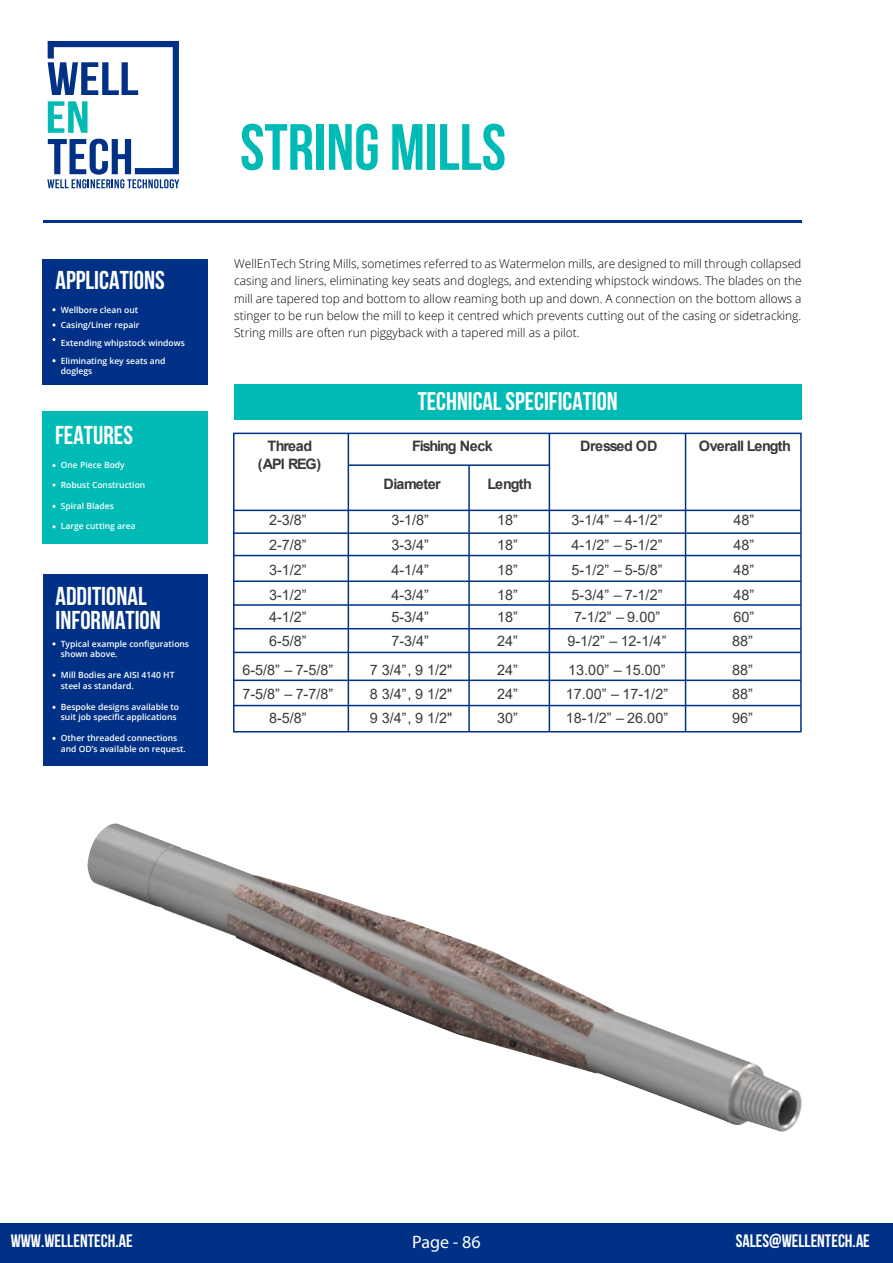
<style>
.page{position:relative;width:893px;height:1263px;background:#fff}
.page>*{position:absolute;margin:0;border:0;box-sizing:border-box;transform-origin:0 0}
.t1{font:700 65.25px "Bebas Neue";color:#00bbb5}
.t2{font:700 25.8px/24px "Bebas Neue";color:#fff}
.t3{font:700 25.5px "Bebas Neue";color:#fff}
.t4{font:700 18px "Bebas Neue";color:#fff}
.t5{font:18px "Myriad Pro";color:#fff}
.t6{font:14.4px "Arial";color:#3b3838}
.t7{font:700 14.4px/17.5px "Arial";letter-spacing:-.05em;color:#3b3838;text-align:center}
.t8{font:700 14.4px "Arial";letter-spacing:-.025em;color:#3b3838}
.t9{font:700 14.4px "Arial";letter-spacing:-.07em;color:#3b3838}
.t10{font:300 12px/17.1px "Open Sans";color:#000;text-align:justify}
.t11{font:600 8.55px/10.5px "Open Sans";color:#fff}
</style>
<div class="page">
<div style="left:43px;top:574px;width:165px;height:191px;background:#003186"></div>
<hr style="left:43px;top:220px;width:758px;height:3px;background:#003186">
<div style="left:43px;top:259px;width:165px;height:125px;background:#003186"></div>
<div style="left:43px;top:411px;width:165px;height:133px;background:#00bbb5"></div>
<div style="left:0;top:1224px;width:893px;height:39px;background:#003186"></div>
<svg style="left:52px;top:308px;width:4px;height:3px"></svg>
<svg style="left:52px;top:338px;width:4px;height:3px"></svg>
<svg style="left:52px;top:359px;width:4px;height:3px"></svg>
<svg style="left:52px;top:464px;width:4px;height:3px"></svg>
<svg style="left:52px;top:483px;width:4px;height:4px"></svg>
<svg style="left:52px;top:505px;width:4px;height:3px"></svg>
<svg style="left:52px;top:674px;width:4px;height:3px"></svg>
<svg style="left:52px;top:706px;width:4px;height:3px"></svg>
<svg style="left:52px;top:737px;width:4px;height:3px"></svg>
<div style="left:234px;top:384px;width:567px;height:36px;background:#00bbb5"></div>
<hr style="left:234px;top:510px;width:567px;height:1px;background:#003186">
<hr style="left:234px;top:532px;width:567px;height:2px;background:#003186">
<hr style="left:234px;top:555px;width:567px;height:1px;background:#003186">
<hr style="left:234px;top:580px;width:567px;height:2px;background:#003186">
<hr style="left:234px;top:604px;width:567px;height:2px;background:#003186">
<hr style="left:234px;top:628px;width:567px;height:1px;background:#003186">
<hr style="left:234px;top:652px;width:567px;height:1px;background:#003186">
<hr style="left:234px;top:679px;width:567px;height:2px;background:#003186">
<hr style="left:234px;top:705px;width:567px;height:1px;background:#003186">
<hr style="left:348px;top:464px;width:201px;height:2px;background:#003186">
<div style="left:233px;top:433px;width:569px;height:299px;border:2px solid #003186"></div>
<hr style="left:348px;top:433px;width:1px;height:299px;background:#003186">
<hr style="left:468px;top:465px;width:2px;height:267px;background:#003186">
<hr style="left:549px;top:433px;width:1px;height:299px;background:#003186">
<hr style="left:685px;top:433px;width:1px;height:299px;background:#003186">
<img style="left:87px;top:823px;width:715px;height:309px">
<svg style="left:47px;top:41px;width:132px;height:147px"></svg>
<h2 class="t2" style="left:56px;top:268px;width:111px">APPLICATIONS</h2>
<p class="t11" style="left:61px;top:302px;width:80px;line-height:15px">Wellbore clean out<br>Casing/Liner repair</p>
<p class="t11" style="left:61px;top:333px;width:126px;line-height:18px">Extending whipstock windows<br>Eliminating key seats and</p>
<p class="t11" style="left:61px;top:365px;width:33px">doglegs</p>
<h2 class="t2" style="left:55px;top:423px;width:79px">FEATURES</h2>
<p class="t11" style="left:61px;top:459px;width:66px">One Piece Body</p>
<p class="t11" style="left:61px;top:480px;width:86px">Robust Construction</p>
<p class="t11" style="left:61px;top:500px;width:55px">Spiral Blades</p>
<p class="t11" style="left:61px;top:521px;width:76px">Large cutting area</p>
<h2 class="t2" style="left:56px;top:584px;width:107px">ADDITIONAL<br>INFORMATION</h2>
<p class="t11" style="left:61px;top:638px;width:130px">Typical example configurations shown above.</p>
<p class="t11" style="left:61px;top:670px;width:115px">Mill Bodies are AISI 4140 HT steel as standard.</p>
<p class="t11" style="left:61px;top:701px;width:120px">Bespoke designs available to suit job specific applications</p>
<p class="t11" style="left:61px;top:733px;width:127px">Other threaded connections and OD’s available on request.</p>
<h1 class="t1" style="left:240px;top:111px;width:267px">STRING MILLS</h1>
<p class="t10" style="left:234px;top:255px;width:569px">WellEnTech String Mills, sometimes referred to as Watermelon mills, are designed to mill through collapsed casing and liners, eliminating key seats and doglegs, and extending whipstock windows. The blades on the mill are tapered top and bottom to allow reaming both up and down. A connection on the bottom allows a stinger to be run below the mill to keep it centred which prevents cutting out of the casing or sidetracking.<br>String mills are often run piggyback with a tapered mill as a pilot.</p>
<h3 class="t3" style="left:418px;top:387px;width:201px">TECHNICAL SPECIFICATION</h3>
<p class="t7" style="left:258px;top:437px;width:65px">Thread (API REG)</p>
<p class="t9" style="left:412px;top:436px;width:82px">Fishing Neck</p>
<p class="t8" style="left:580px;top:436px;width:79px">Dressed OD</p>
<p class="t7" style="left:699px;top:437px;width:93px">Overall Length</p>
<p class="t8" style="left:383px;top:474px;width:59px">Diameter</p>
<p class="t7" style="left:488px;top:475px;width:46px">Length</p>
<p class="t6" style="left:269px;top:510px;width:39px">2-3/8”</p>
<p class="t6" style="left:391px;top:510px;width:39px">3-1/8”</p>
<p class="t6" style="left:497px;top:510px;width:22px">18”</p>
<p class="t6" style="left:572px;top:510px;width:92px">3-1/4” – 4-1/2”</p>
<p class="t6" style="left:733px;top:510px;width:22px">48”</p>
<p class="t6" style="left:269px;top:535px;width:39px">2-7/8”</p>
<p class="t6" style="left:391px;top:535px;width:39px">3-3/4”</p>
<p class="t6" style="left:497px;top:535px;width:22px">18”</p>
<p class="t6" style="left:572px;top:535px;width:92px">4-1/2” – 5-1/2”</p>
<p class="t6" style="left:733px;top:535px;width:22px">48”</p>
<p class="t6" style="left:269px;top:560px;width:39px">3-1/2”</p>
<p class="t6" style="left:391px;top:560px;width:39px">4-1/4”</p>
<p class="t6" style="left:497px;top:560px;width:22px">18”</p>
<p class="t6" style="left:572px;top:560px;width:92px">5-1/2” – 5-5/8”</p>
<p class="t6" style="left:733px;top:560px;width:22px">48”</p>
<p class="t6" style="left:269px;top:585px;width:39px">3-1/2”</p>
<p class="t6" style="left:391px;top:585px;width:39px">4-3/4”</p>
<p class="t6" style="left:497px;top:585px;width:22px">18”</p>
<p class="t6" style="left:572px;top:585px;width:92px">5-3/4” – 7-1/2”</p>
<p class="t6" style="left:733px;top:585px;width:22px">48”</p>
<p class="t6" style="left:269px;top:607px;width:39px">4-1/2”</p>
<p class="t6" style="left:391px;top:607px;width:39px">5-3/4”</p>
<p class="t6" style="left:497px;top:607px;width:22px">18”</p>
<p class="t6" style="left:574px;top:607px;width:88px">7-1/2” – 9.00”</p>
<p class="t6" style="left:733px;top:607px;width:22px">60”</p>
<p class="t6" style="left:269px;top:631px;width:39px">6-5/8”</p>
<p class="t6" style="left:391px;top:631px;width:39px">7-3/4”</p>
<p class="t6" style="left:497px;top:631px;width:22px">24”</p>
<p class="t6" style="left:567px;top:631px;width:101px">9-1/2” – 12-1/4”</p>
<p class="t6" style="left:732px;top:631px;width:22px">88”</p>
<p class="t6" style="left:242px;top:660px;width:92px">6-5/8” – 7-5/8”</p>
<p class="t6" style="left:370px;top:660px;width:84px">7 3/4”, 9 1/2"</p>
<p class="t6" style="left:497px;top:660px;width:22px">24”</p>
<p class="t6" style="left:568px;top:660px;width:99px">13.00” – 15.00”</p>
<p class="t6" style="left:732px;top:660px;width:22px">88”</p>
<p class="t6" style="left:242px;top:684px;width:92px">7-5/8” – 7-7/8”</p>
<p class="t6" style="left:370px;top:684px;width:84px">8 3/4”, 9 1/2"</p>
<p class="t6" style="left:497px;top:684px;width:22px">24”</p>
<p class="t6" style="left:566px;top:684px;width:104px">17.00” – 17-1/2”</p>
<p class="t6" style="left:732px;top:684px;width:22px">88”</p>
<p class="t6" style="left:269px;top:708px;width:39px">8-5/8”</p>
<p class="t6" style="left:370px;top:708px;width:84px">9 3/4”, 9 1/2"</p>
<p class="t6" style="left:497px;top:708px;width:22px">30”</p>
<p class="t6" style="left:566px;top:708px;width:104px">18-1/2” – 26.00”</p>
<p class="t6" style="left:732px;top:708px;width:22px">96”</p>
<h3 class="t4" style="left:11px;top:1231px;width:123px">WWW.WELLENTECH.AE</h3>
<h3 class="t4" style="left:736px;top:1231px;width:136px">SALES@WELLENTECH.AE</h3>
<h3 class="t5" style="left:412px;top:1231px;width:70px">Page - 86</h3>
</div>
